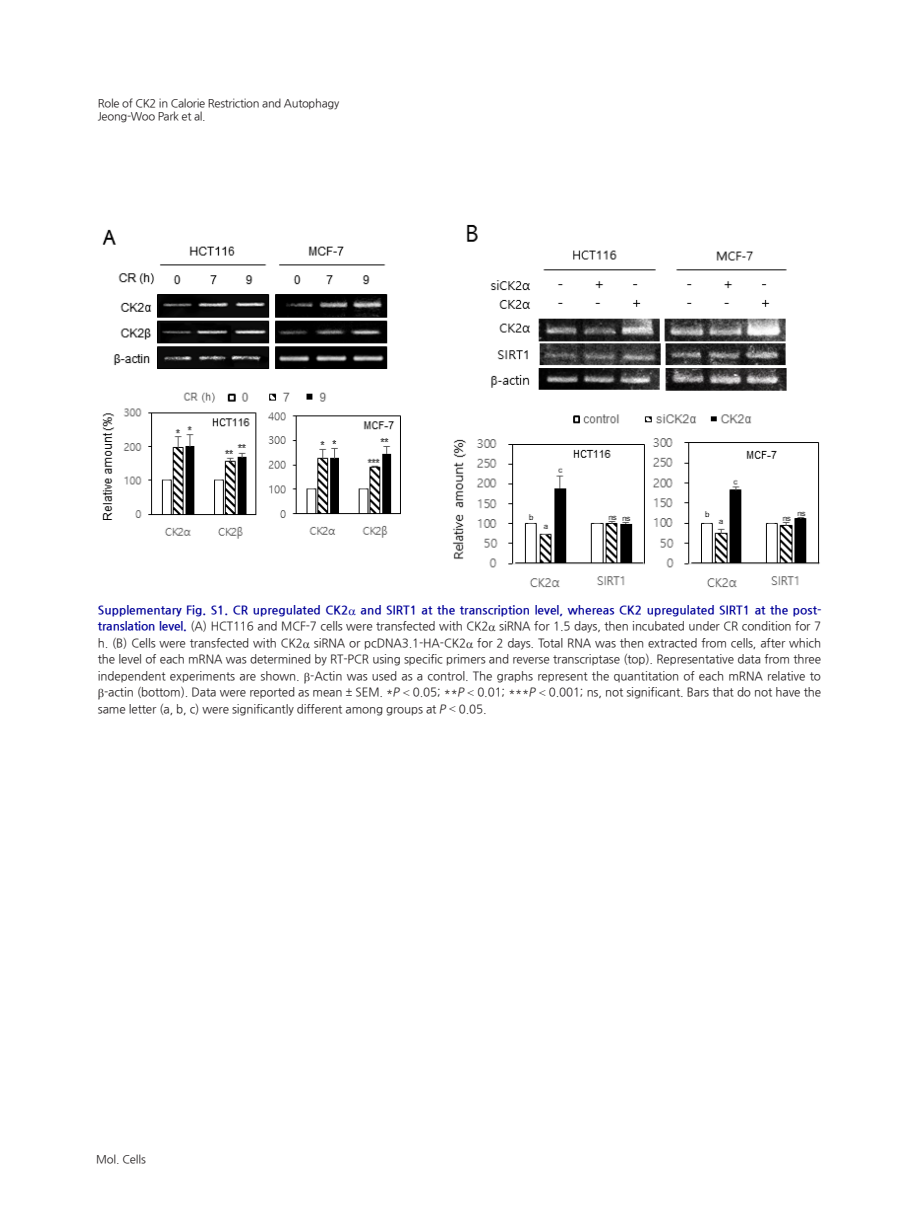
<style>
.page{position:relative;width:919px;height:1217px;background:#fff}
.page>*{position:absolute;margin:0;border:0;box-sizing:border-box;transform-origin:0 0}
.t1{font:12px "Nanum Gothic";letter-spacing:-.01em;color:#231f20}
.t2{font:700 12px "Nanum Gothic";letter-spacing:.005em;color:#00009a}
.t3{font:11.25px/13.5px "Nanum Gothic";letter-spacing:-.025em;color:#231f20}
.s1{font-weight:700;color:#00009a}
.s2{font-style:italic}
.s3{font-family:"Times New Roman"}
</style>
<div class="page">
<img style="left:102px;top:224px;width:718px;height:364px">
<p class="t3" style="left:98px;top:97px;width:243px">Role of CK2 in Calorie Restriction and Autophagy<br>Jeong-Woo Park et al.</p>
<p class="t2" style="left:98px;top:603px;width:725px">Supplementary Fig. S1. CR upregulated CK2 and SIRT1 at the transcription level, whereas CK2 upregulated SIRT1 at the post-</p>
<p class="t1" style="left:98px;top:620px;width:724px"><span class="s1">translation level.</span> (A) HCT116 and MCF-7 cells were transfected with CK2 siRNA for 1.5 days, then incubated under CR condition for 7</p>
<p class="t1" style="left:98px;top:637px;width:724px">h. (B) Cells were transfected with CK2 siRNA or pcDNA3.1-HA-CK2 for 2 days. Total RNA was then extracted from cells, after which</p>
<p class="t1" style="left:98px;top:653px;width:724px">the level of each mRNA was determined by RT-PCR using specific primers and reverse transcriptase (top). Representative data from three</p>
<p class="t1" style="left:98px;top:670px;width:724px">independent experiments are shown. -Actin was used as a control. The graphs represent the quantitation of each mRNA relative to</p>
<p class="t1" style="left:104px;top:686px;width:718px">-actin (bottom). Data were reported as mean ± SEM. *<span class="s2">P</span> <span class="s3">&lt;</span> 0.05; **<span class="s2">P</span> <span class="s3">&lt;</span> 0.01; ***<span class="s2">P</span> <span class="s3">&lt;</span> 0.001; ns, not significant. Bars that do not have the</p>
<p class="t1" style="left:98px;top:703px;width:390px">same letter (a, b, c) were significantly different among groups at <span class="s2">P</span> <span class="s3">&lt;</span> 0.05.</p>
<p class="t3" style="left:96px;top:1152px;width:51px">Mol. Cells</p>
</div>
